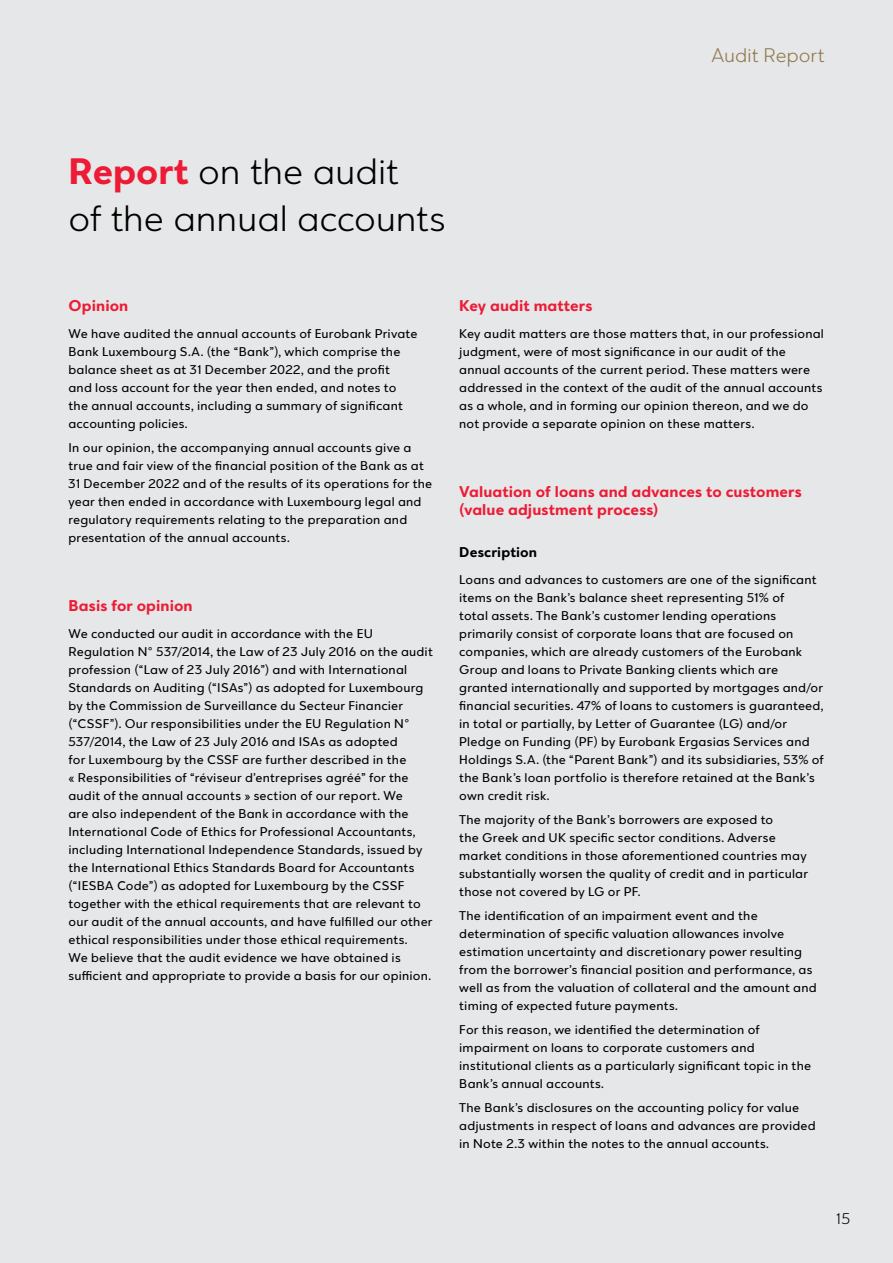
<style>
.page{position:relative;width:893px;height:1263px;background:#e6e7e8}
.page>*{position:absolute;margin:0;border:0;box-sizing:border-box;transform-origin:0 0}
.t1{font:300 39px/46.5px "Eurobank Sans";letter-spacing:-.005em;color:#000}
.t2{font:300 21px "Eurobank Sans";color:#90794f}
.t3{font:700 16.5px/18px "Eurobank Sans";letter-spacing:.005em;color:#ed1b35}
.t4{font:300 16.5px "Eurobank Sans";color:#000}
.t5{font:700 15px "Eurobank Sans";letter-spacing:.01em;color:#000}
.t6{font:13.5px/18px "Eurobank Sans";letter-spacing:.015em;color:#000}
.s1{font-weight:700;color:#ed1b35}
</style>
<div class="page">
<h2 class="t2" style="left:711px;top:43px;width:115px">Audit Report</h2>
<h1 class="t1" style="left:69px;top:149px;width:378px"><span class="s1">Report</span> on the audit<br>of the annual accounts</h1>
<p class="t3" style="left:68px;top:296px;width:61px">Opinion</p>
<p class="t6" style="left:68px;top:324px;width:351px">We have audited the annual accounts of Eurobank Private Bank Luxembourg S.A. (the “Bank”), which comprise the balance sheet as at 31 December 2022, and the profit<br>and loss account for the year then ended, and notes to the annual accounts, including a summary of significant accounting policies.</p>
<p class="t6" style="left:68px;top:438px;width:365px">In our opinion, the accompanying annual accounts give a true and fair view of the financial position of the Bank as at 31 December 2022 and of the results of its operations for the year then ended in accordance with Luxembourg legal and regulatory requirements relating to the preparation and presentation of the annual accounts.</p>
<p class="t3" style="left:68px;top:596px;width:126px">Basis for opinion</p>
<p class="t6" style="left:68px;top:624px;width:366px">We conducted our audit in accordance with the EU Regulation N° 537/2014, the Law of 23 July 2016 on the audit profession (“Law of 23 July 2016”) and with International Standards on Auditing (“ISAs”) as adopted for Luxembourg by the Commission de Surveillance du Secteur Financier (“CSSF”). Our responsibilities under the EU Regulation N° 537/2014, the Law of 23 July 2016 and ISAs as adopted<br>for Luxembourg by the CSSF are further described in the<br>« Responsibilities of “réviseur d’entreprises agréé” for the audit of the annual accounts » section of our report. We<br>are also independent of the Bank in accordance with the International Code of Ethics for Professional Accountants, including International Independence Standards, issued by the International Ethics Standards Board for Accountants (“IESBA Code”) as adopted for Luxembourg by the CSSF together with the ethical requirements that are relevant to our audit of the annual accounts, and have fulfilled our other ethical responsibilities under those ethical requirements.<br>We believe that the audit evidence we have obtained is sufficient and appropriate to provide a basis for our opinion.</p>
<p class="t3" style="left:459px;top:296px;width:135px">Key audit matters</p>
<p class="t6" style="left:459px;top:324px;width:366px">Key audit matters are those matters that, in our professional judgment, were of most significance in our audit of the annual accounts of the current period. These matters were addressed in the context of the audit of the annual accounts as a whole, and in forming our opinion thereon, and we do not provide a separate opinion on these matters.</p>
<p class="t3" style="left:459px;top:482px;width:344px">Valuation of loans and advances to customers (value adjustment process)</p>
<p class="t5" style="left:459px;top:543px;width:80px">Description</p>
<p class="t6" style="left:459px;top:570px;width:366px">Loans and advances to customers are one of the significant items on the Bank’s balance sheet representing 51% of<br>total assets. The Bank’s customer lending operations primarily consist of corporate loans that are focused on companies, which are already customers of the Eurobank Group and loans to Private Banking clients which are granted internationally and supported by mortgages and/or financial securities. 47% of loans to customers is guaranteed, in total or partially, by Letter of Guarantee (LG) and/or Pledge on Funding (PF) by Eurobank Ergasias Services and Holdings S.A. (the “Parent Bank”) and its subsidiaries, 53% of the Bank’s loan portfolio is therefore retained at the Bank’s own credit risk.</p>
<p class="t6" style="left:459px;top:810px;width:350px">The majority of the Bank’s borrowers are exposed to<br>the Greek and UK specific sector conditions. Adverse market conditions in those aforementioned countries may substantially worsen the quality of credit and in particular those not covered by LG or PF.</p>
<p class="t6" style="left:459px;top:906px;width:359px">The identification of an impairment event and the determination of specific valuation allowances involve estimation uncertainty and discretionary power resulting from the borrower’s financial position and performance, as well as from the valuation of collateral and the amount and timing of expected future payments.</p>
<p class="t6" style="left:459px;top:1020px;width:353px">For this reason, we identified the determination of impairment on loans to corporate customers and institutional clients as a particularly significant topic in the Bank’s annual accounts.</p>
<p class="t6" style="left:459px;top:1098px;width:358px">The Bank’s disclosures on the accounting policy for value adjustments in respect of loans and advances are provided in Note 2.3 within the notes to the annual accounts.</p>
<p class="t4" style="left:836px;top:1209px;width:16px">15</p>
</div>
